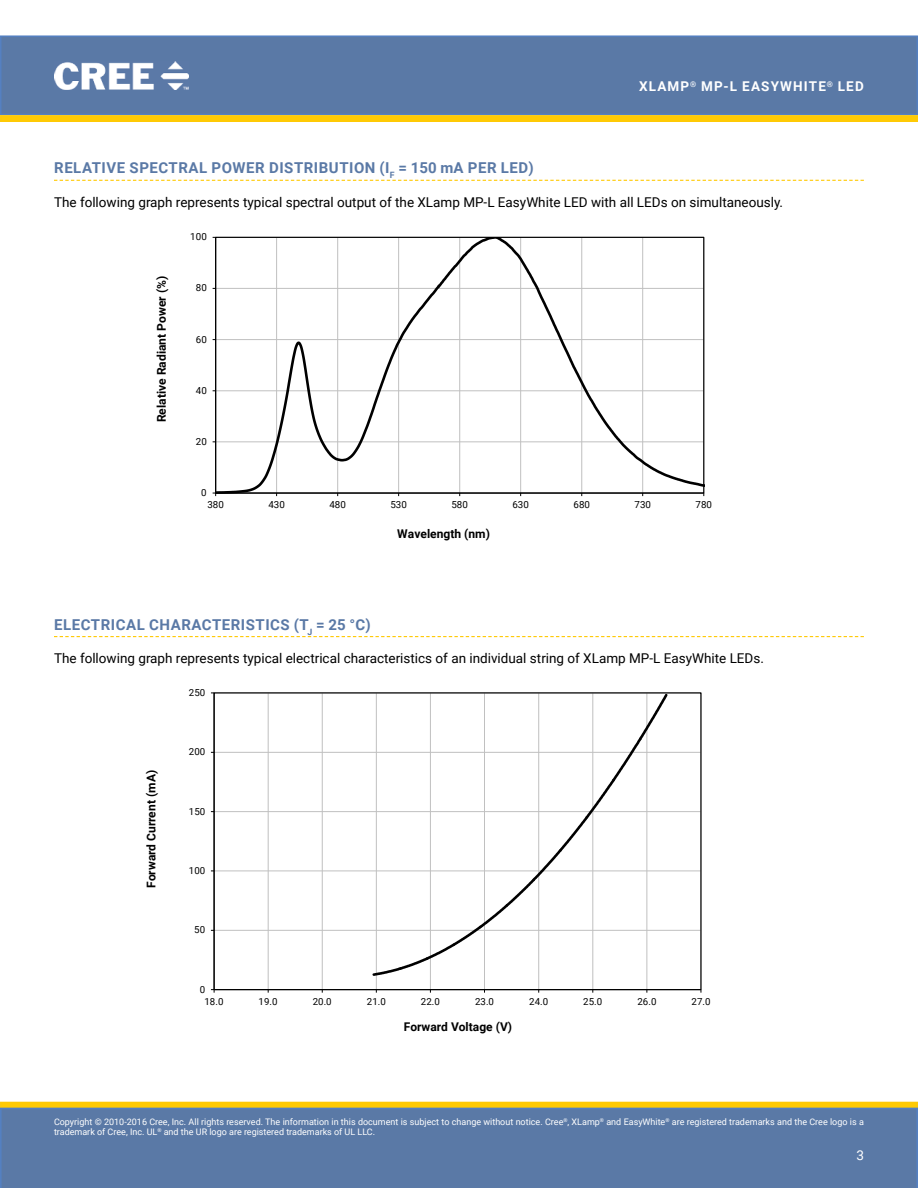
<style>
.page{position:relative;width:918px;height:1188px;background:#fff}
.page>*{position:absolute;margin:0;border:0;box-sizing:border-box;transform-origin:0 0}
.t1{font:700 15px "Roboto";letter-spacing:.035em;color:#5a79a6}
.t2{font:13.5px "Roboto";color:#000}
.t3{font:700 13.5px "Roboto";letter-spacing:.085em;color:#fff}
.t4{font:13.5px "Roboto";color:#fff}
.t5{font:700 12px "Roboto";color:#000}
.t6{font:9.75px "Roboto";letter-spacing:.005em;color:#000}
.t7{font:9px/10.8px "Roboto";color:#fff}
</style>
<div class="page">
<div style="left:0;top:35px;width:918px;height:80px;background:#5a79a6"></div>
<img style="left:55px;top:62px;width:134px;height:28px">
<div style="left:1px;top:1102px;width:916px;height:6px;background:#ffca04"></div>
<div style="left:0;top:1102px;width:918px;height:6px;border:1px solid #fcc90a"></div>
<div style="left:0;top:1108px;width:918px;height:80px;background:#5a79a6"></div>
<svg style="left:0;top:115px;width:918px;height:7px;background:#fdc908"></svg>
<svg style="left:54px;top:180px;width:810px;height:1px"></svg>
<svg style="left:54px;top:636px;width:810px;height:1px"></svg>
<hr style="left:276px;top:237px;width:1px;height:256px;background:#c0c0c0">
<hr style="left:337px;top:237px;width:1px;height:256px;background:#c0c0c0">
<hr style="left:398px;top:237px;width:1px;height:256px;background:#c0c0c0">
<hr style="left:215px;top:237px;width:1px;height:256px;background:#000">
<svg style="left:216px;top:282px;width:219px;height:212px"></svg>
<svg style="left:435px;top:237px;width:270px;height:257px"></svg>
<hr style="left:214px;top:930px;width:487px;height:1px;background:#c0c0c0">
<hr style="left:214px;top:870px;width:487px;height:1px;background:#c0c0c0">
<hr style="left:214px;top:811px;width:487px;height:1px;background:#c0c0c0">
<hr style="left:214px;top:752px;width:487px;height:1px;background:#c0c0c0">
<hr style="left:268px;top:693px;width:1px;height:297px;background:#c0c0c0">
<hr style="left:322px;top:693px;width:1px;height:297px;background:#c0c0c0">
<hr style="left:376px;top:693px;width:1px;height:297px;background:#c0c0c0">
<hr style="left:430px;top:693px;width:1px;height:297px;background:#c0c0c0">
<hr style="left:484px;top:693px;width:1px;height:297px;background:#c0c0c0">
<hr style="left:538px;top:693px;width:1px;height:297px;background:#c0c0c0">
<hr style="left:592px;top:693px;width:1px;height:297px;background:#c0c0c0">
<hr style="left:646px;top:693px;width:1px;height:297px;background:#c0c0c0">
<hr style="left:214px;top:693px;width:1px;height:297px;background:#000">
<hr style="left:214px;top:989px;width:487px;height:1px;background:#000">
<svg style="left:371px;top:692px;width:299px;height:285px"></svg>
<h2 class="t3" style="left:639px;top:79px;width:226px">XLAMP<sup>®</sup> MP-L EASYWHITE<sup>®</sup> LED</h2>
<h1 class="t1" style="left:54px;top:161px;width:481px">RELATIVE SPECTRAL POWER DISTRIBUTION (I<sub>F</sub> = 150 MA PER LED)</h1>
<h2 class="t2" style="left:54px;top:192px;width:731px">The following graph represents typical spectral output of the XLamp MP-L EasyWhite LED with all LEDs on simultaneously.</h2>
<h3 class="t5" style="left:156px;top:422px;width:148px;rotate:-90deg">Relative Radiant Power (%)</h3>
<p class="t6" style="left:190px;top:230px;width:18px">100</p>
<p class="t6" style="left:196px;top:281px;width:13px">80</p>
<p class="t6" style="left:196px;top:332px;width:13px">60</p>
<p class="t6" style="left:196px;top:383px;width:13px">40</p>
<p class="t6" style="left:196px;top:435px;width:13px">20</p>
<p class="t6" style="left:201px;top:486px;width:7px">0</p>
<p class="t6" style="left:207px;top:498px;width:18px">380</p>
<p class="t6" style="left:268px;top:498px;width:18px">430</p>
<p class="t6" style="left:329px;top:498px;width:18px">480</p>
<p class="t6" style="left:390px;top:498px;width:18px">530</p>
<p class="t6" style="left:451px;top:498px;width:18px">580</p>
<p class="t6" style="left:512px;top:498px;width:18px">630</p>
<p class="t6" style="left:573px;top:498px;width:18px">680</p>
<p class="t6" style="left:634px;top:498px;width:18px">730</p>
<p class="t6" style="left:695px;top:498px;width:18px">780</p>
<h3 class="t5" style="left:397px;top:528px;width:94px">Wavelength (nm)</h3>
<h1 class="t1" style="left:54px;top:618px;width:318px">ELECTRICAL CHARACTERISTICS (T<sub>J</sub> = 25 °C)</h1>
<h2 class="t2" style="left:54px;top:649px;width:712px">The following graph represents typical electrical characteristics of an individual string of XLamp MP-L EasyWhite LEDs.</h2>
<p class="t6" style="left:189px;top:686px;width:18px">250</p>
<h3 class="t5" style="left:146px;top:888px;width:119px;rotate:-90deg">Forward Current (mA)</h3>
<p class="t6" style="left:189px;top:745px;width:18px">200</p>
<p class="t6" style="left:189px;top:804px;width:18px">150</p>
<p class="t6" style="left:189px;top:864px;width:18px">100</p>
<p class="t6" style="left:194px;top:923px;width:12px">50</p>
<p class="t6" style="left:200px;top:982px;width:7px">0</p>
<p class="t6" style="left:204px;top:995px;width:21px">18.0</p>
<p class="t6" style="left:259px;top:995px;width:21px">19.0</p>
<p class="t6" style="left:313px;top:995px;width:21px">20.0</p>
<p class="t6" style="left:367px;top:995px;width:21px">21.0</p>
<p class="t6" style="left:421px;top:995px;width:21px">22.0</p>
<p class="t6" style="left:475px;top:995px;width:21px">23.0</p>
<p class="t6" style="left:529px;top:995px;width:21px">24.0</p>
<p class="t6" style="left:583px;top:995px;width:21px">25.0</p>
<p class="t6" style="left:637px;top:995px;width:21px">26.0</p>
<p class="t6" style="left:692px;top:995px;width:21px">27.0</p>
<h3 class="t5" style="left:404px;top:1022px;width:110px">Forward Voltage (V)</h3>
<p class="t7" style="left:54px;top:1117px;width:811px">Copyright © 2010-2016 Cree, Inc. All rights reserved. The information in this document is subject to change without notice. Cree<sup>®</sup>, XLamp<sup>®</sup> and EasyWhite<sup>®</sup> are registered trademarks and the Cree logo is a trademark of Cree, Inc. UL<sup>®</sup> and the UR logo are registered trademarks of UL LLC.</p>
<h2 class="t4" style="left:856px;top:1149px;width:9px">3</h2>
</div>
